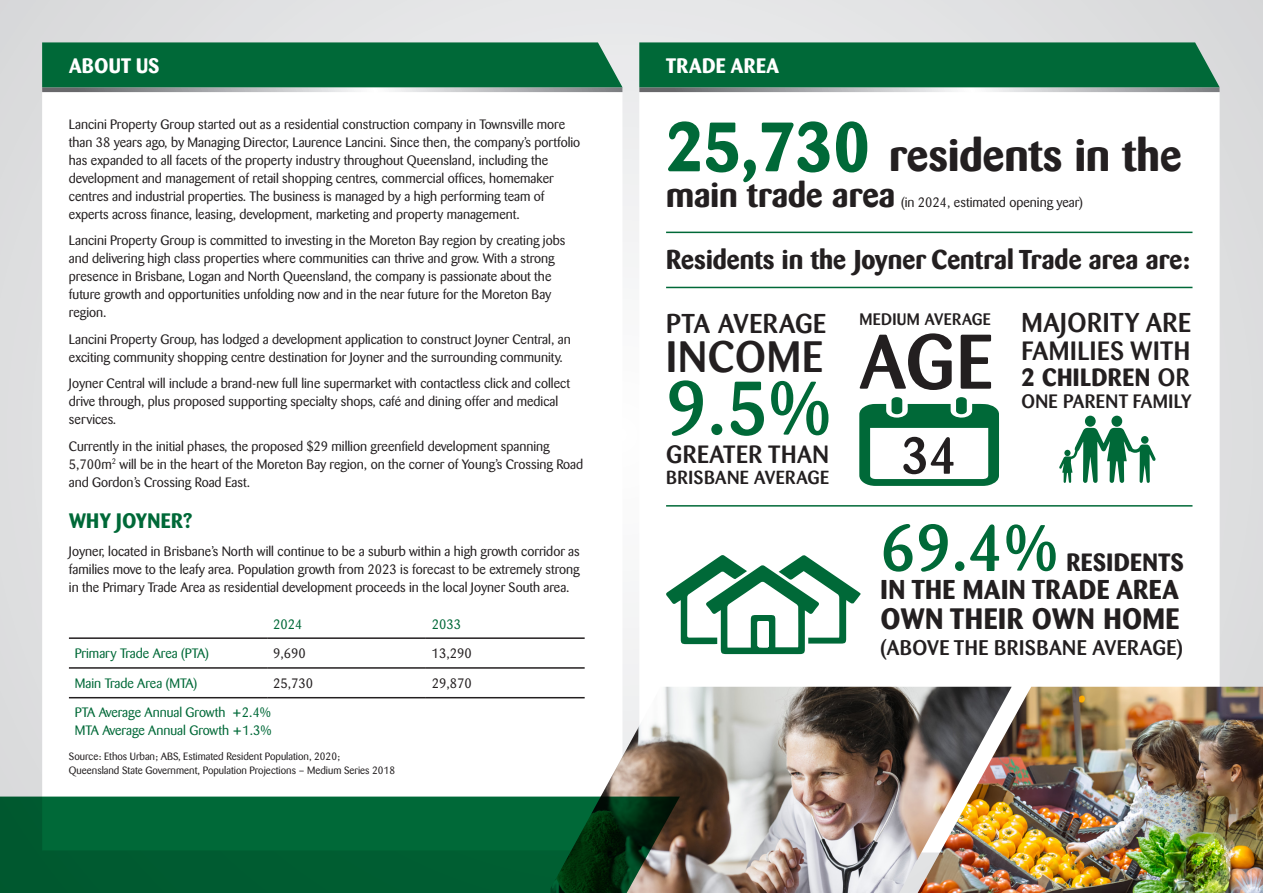
<style>
.page{position:relative;width:1263px;height:893px;background:#dddedf}
.page>*{position:absolute;margin:0;border:0;box-sizing:border-box;transform-origin:0 0}
.Bold_Blue{font:500 76.5px "Barmeno Std";color:#231f20}
.Bold_Blue-2{font:500 75px "Barmeno Std";color:#006938}
.Bold_Blue-3{font:500 64.5px "Barmeno Std";color:#006938}
.Bold_Blue-4{font:500 50.7px "Barmeno Std";color:#231f20}
.t1{font:700 45px "Barmeno Std";color:#231f20}
.Bold_Blue-5{font:500 43.5px "Barmeno Std";letter-spacing:.02em;color:#231f20}
.t2{font:700 34.5px "Barmeno Std";color:#231f20}
.Bold_Blue-6{font:700 29.25px "Barmeno Std";letter-spacing:.02em;color:#231f20}
.Bold_Blue-7{font:700 27px "Barmeno Std";color:#231f20}
.Bold_Blue-8{font:500 27px "Barmeno Std";letter-spacing:.02em;color:#231f20}
.Bold_Blue-9{font:700 27px "Barmeno Std";letter-spacing:.02em;color:#231f20}
.Bold_Blue-10{font:500 26.25px "Barmeno Std";letter-spacing:.02em;color:#231f20}
.Bold_Blue-11{font:700 24.75px "Barmeno Std";letter-spacing:.02em;color:#231f20}
.Bold_Blue-12{font:500 24.75px "Barmeno Std";letter-spacing:.02em;color:#231f20}
.Bold_Blue-13{font:500 21px "Barmeno Std";letter-spacing:.02em;color:#231f20}
.Subhead_1{font:700 20.7px "Barmeno Std";letter-spacing:.02em;color:#fff}
.Subhead_1-2{font:700 20.7px "Barmeno Std";letter-spacing:.02em;color:#006938}
.Bold_Blue-14{font:500 19.2px "Barmeno Std";letter-spacing:.02em;color:#231f20}
.Bold_Blue-15{font:500 18.75px "Barmeno Std";letter-spacing:.02em;color:#231f20}
.Bold_Blue-16{font:500 16.5px "Barmeno Std";letter-spacing:.02em;color:#231f20}
.t3{font:13.5px/18px "Barmeno Std";color:#231f20}
.t4{font:13.5px/18px "Barmeno Std";color:#006938}
.t5{font:10.5px/13.5px "Barmeno Std";color:#231f20}
.s1{font-size:69px;color:#006938}
.s2{font-weight:500}
</style>
<div class="page">
<div style="left:42px;top:87px;width:580px;height:763px;background:#fff"></div>
<svg style="left:42px;top:87px;width:580px;height:5px;background:#a7afae"></svg>
<div style="left:42px;top:42px;width:580px;height:45px;background:#006938"></div>
<div style="left:639px;top:87px;width:581px;height:765px;background:#fff"></div>
<svg style="left:639px;top:87px;width:581px;height:5px;background:#a7afae"></svg>
<div style="left:639px;top:42px;width:581px;height:45px;background:#006938"></div>
<hr style="left:666px;top:232px;width:526px;height:1px;background:#006938">
<hr style="left:666px;top:287px;width:526px;height:1px;background:#006938">
<hr style="left:666px;top:505px;width:526px;height:2px;background:#006938">
<svg style="left:859px;top:397px;width:140px;height:89px"></svg>
<div style="left:1111px;top:416px;width:11px;height:11px;background:#006938;border-radius:50%"></div>
<div style="left:1085px;top:416px;width:11px;height:11px;background:#006938;border-radius:50%"></div>
<svg style="left:1059px;top:428px;width:97px;height:55px"></svg>
<svg style="left:666px;top:555px;width:195px;height:99px"></svg>
<img style="left:1012px;top:687px;width:251px;height:206px">
<img style="left:550px;top:687px;width:462px;height:206px">
<svg style="left:0;top:797px;width:680px;height:96px;background:#055d32"></svg>
<hr style="left:69px;top:637px;width:198px;height:2px;background:#231f20">
<hr style="left:267px;top:637px;width:159px;height:2px;background:#231f20">
<hr style="left:426px;top:637px;width:159px;height:2px;background:#231f20">
<hr style="left:69px;top:697px;width:198px;height:1px;background:#231f20">
<hr style="left:267px;top:697px;width:159px;height:1px;background:#231f20">
<hr style="left:426px;top:697px;width:159px;height:1px;background:#231f20">
<hr style="left:69px;top:667px;width:198px;height:2px;background:#231f20">
<hr style="left:267px;top:667px;width:159px;height:2px;background:#231f20">
<hr style="left:426px;top:667px;width:159px;height:2px;background:#231f20">
<p class="Subhead_1" style="left:69px;top:54px;width:92px">ABOUT US</p>
<p class="t3" style="left:69px;top:115px;width:513px">Lancini Property Group started out as a residential construction company in Townsville more than 38 years ago, by Managing Director, Laurence Lancini. Since then, the company’s portfolio has expanded to all facets of the property industry throughout Queensland, including the development and management of retail shopping centres, commercial offices, homemaker centres and industrial properties. The business is managed by a high performing team of experts across finance, leasing, development, marketing and property management.</p>
<p class="t3" style="left:69px;top:232px;width:498px">Lancini Property Group is committed to investing in the Moreton Bay region by creating jobs and delivering high class properties where communities can thrive and grow. With a strong presence in Brisbane, Logan and North Queensland, the company is passionate about the future growth and opportunities unfolding now and in the near future for the Moreton Bay region.</p>
<p class="t3" style="left:69px;top:330px;width:503px">Lancini Property Group, has lodged a development application to construct Joyner Central, an exciting community shopping centre destination for Joyner and the surrounding community.</p>
<p class="t3" style="left:69px;top:375px;width:503px">Joyner Central will include a brand-new full line supermarket with contactless click and collect drive through, plus proposed supporting specialty shops, café and dining offer and medical services.</p>
<p class="t3" style="left:69px;top:437px;width:516px">Currently in the initial phases, the proposed $29 million greenfield development spanning<br>5,700m<sup>2</sup> will be in the heart of the Moreton Bay region, on the corner of Young’s Crossing Road and Gordon’s Crossing Road East.</p>
<p class="Subhead_1-2" style="left:69px;top:509px;width:125px">WHY JOYNER?</p>
<p class="t3" style="left:69px;top:542px;width:512px;text-align:justify">Joyner, located in Brisbane’s North will continue to be a suburb within a high growth corridor as families move to the leafy area. Population growth from 2023 is forecast to be extremely strong in the Primary Trade Area as residential development proceeds in the local Joyner South area.</p>
<p class="t4" style="left:273px;top:616px;width:31px">2024</p>
<p class="t4" style="left:432px;top:616px;width:31px">2033</p>
<p class="t4" style="left:75px;top:645px;width:135px">Primary Trade Area (PTA)</p>
<p class="t3" style="left:273px;top:645px;width:34px">9,690</p>
<p class="t3" style="left:432px;top:645px;width:41px">13,290</p>
<p class="t4" style="left:75px;top:674px;width:124px">Main Trade Area (MTA)</p>
<p class="t3" style="left:273px;top:674px;width:41px">25,730</p>
<p class="t3" style="left:432px;top:674px;width:41px">29,870</p>
<p class="t4" style="left:75px;top:704px;width:198px">PTA Average Annual Growth +2.4%<br>MTA Average Annual Growth +1.3%</p>
<p class="t5" style="left:69px;top:750px;width:328px">Source: Ethos Urban; ABS, Estimated Resident Population, 2020;<br>Queensland State Government, Population Projections – Medium Series 2018</p>
<p class="Subhead_1" style="left:666px;top:54px;width:114px">TRADE AREA</p>
<p class="t1" style="left:666px;top:128px;width:517px"><span class="s1">25,730</span> residents in the</p>
<p class="t2" style="left:666px;top:174px;width:231px">main trade area</p>
<p class="t3" style="left:901px;top:194px;width:183px">(in 2024, estimated opening year)</p>
<p class="Bold_Blue-7" style="left:666px;top:243px;width:526px">Residents in the Joyner Central Trade area are:</p>
<p class="Bold_Blue-8" style="left:666px;top:307px;width:161px">PTA AVERAGE</p>
<p class="Bold_Blue-5" style="left:666px;top:331px;width:158px">INCOME</p>
<p class="Bold_Blue-2" style="left:666px;top:364px;width:167px">9.5%</p>
<p class="Bold_Blue-12" style="left:666px;top:439px;width:164px">GREATER THAN</p>
<p class="Bold_Blue-15" style="left:666px;top:466px;width:164px">BRISBANE AVERAGE</p>
<p class="Bold_Blue-8" style="left:1021px;top:307px;width:171px">MAJORITY ARE</p>
<p class="Bold_Blue-10" style="left:1021px;top:336px;width:170px">FAMILIES WITH</p>
<p class="Bold_Blue-11" style="left:1021px;top:362px;width:170px">2 CHILDREN <span class="s2">OR</span></p>
<p class="Bold_Blue-14" style="left:1021px;top:390px;width:172px">ONE PARENT FAMILY</p>
<p class="Bold_Blue-16" style="left:859px;top:309px;width:133px">MEDIUM AVERAGE</p>
<p class="Bold_Blue" style="left:860px;top:317px;width:135px">AGE</p>
<p class="Bold_Blue-4" style="left:901px;top:426px;width:57px">34</p>
<p class="Bold_Blue-3" style="left:880px;top:510px;width:179px">69.4%</p>
<p class="Bold_Blue-11" style="left:1066px;top:547px;width:119px">RESIDENTS</p>
<p class="Bold_Blue-9" style="left:881px;top:573px;width:299px">IN THE MAIN TRADE AREA</p>
<p class="Bold_Blue-6" style="left:881px;top:601px;width:300px">OWN THEIR OWN HOME</p>
<p class="Bold_Blue-13" style="left:880px;top:635px;width:304px">(ABOVE THE BRISBANE AVERAGE)</p>
</div>
